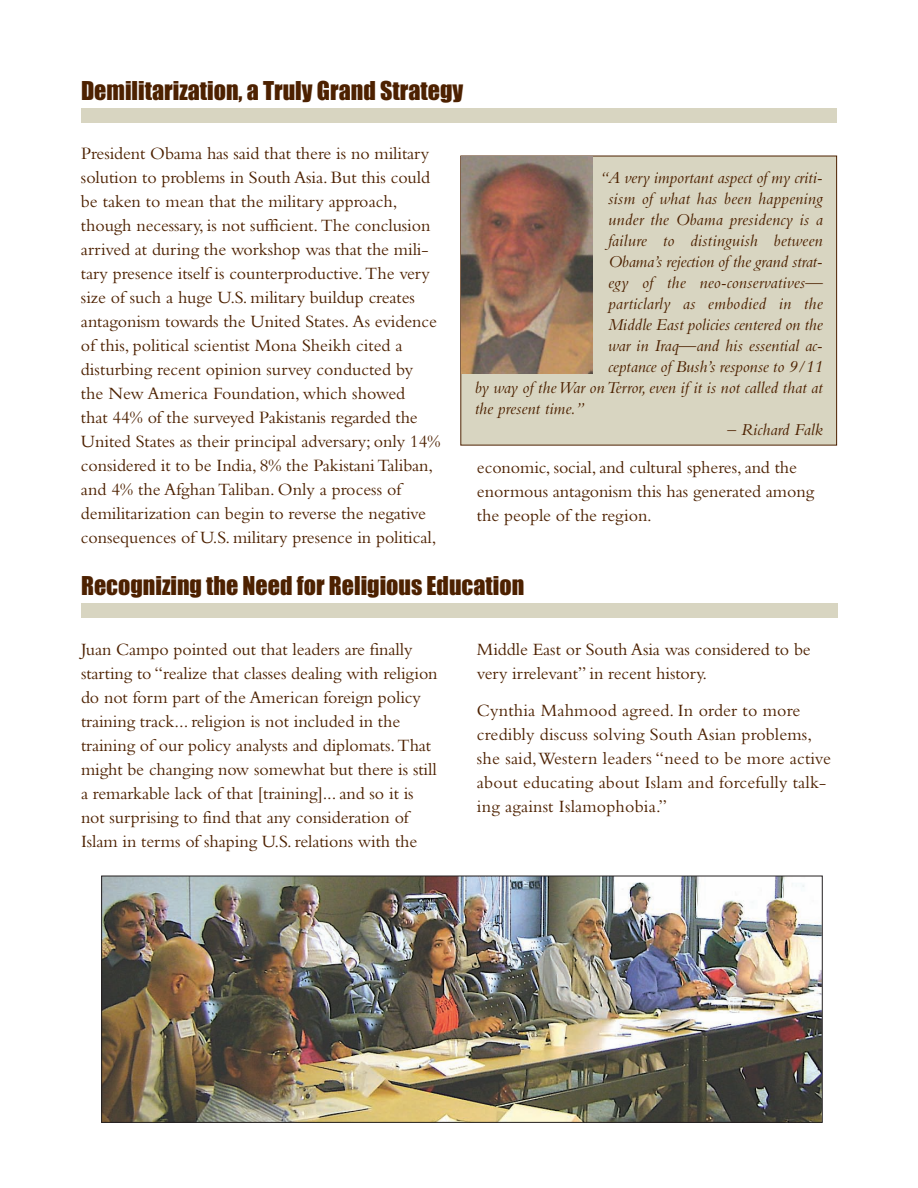
<style>
.page{position:relative;width:918px;height:1188px;background:#fff}
.page>*{position:absolute;margin:0;border:0;box-sizing:border-box;transform-origin:0 0}
.t1{font:24px "Impact";color:#4d2100}
.t2{font:18px/24px "Bembo";letter-spacing:-.005em;color:#4d2100}
.t3{font:italic 17.4px "Bembo";color:#4d2100}
</style>
<div class="page">
<div style="left:81px;top:108px;width:756px;height:15px;background:#d8d5c1"></div>
<div style="left:461px;top:156px;width:375px;height:289px;background:#d8d5c1"></div>
<img style="left:461px;top:156px;width:131px;height:217px">
<div style="left:81px;top:603px;width:756px;height:15px;background:#d8d5c1"></div>
<img style="left:103px;top:878px;width:718px;height:243px">
<div style="left:101px;top:876px;width:722px;height:247px;border:1px solid #231f20"></div>
<h1 class="t1" style="left:81px;top:78px;width:384px">Demilitarization, a Truly Grand Strategy</h1>
<p class="t2" style="left:81px;top:143px;width:361px">President Obama has said that there is no military solution to problems in South Asia. But this could be taken to mean that the military approach, though necessary, is not sufficient.The conclusion arrived at during the workshop was that the mili&shy;tary presence itself is counterproductive.The very size of such a huge U.S. military buildup creates antagonism towards the United States. As evidence of this, political scientist Mona Sheikh cited a disturbing recent opinion survey conducted by<br>the New America Foundation, which showed<br>that 44% of the surveyed Pakistanis regarded the United States as their principal adversary; only 14% considered it to be India, 8% the PakistaniTaliban, and 4% the AfghanTaliban. Only a process of demilitarization can begin to reverse the negative consequences of U.S. military presence in political,</p>
<p class="t3" style="left:600px;top:172px;width:225px">“A very important aspect of my criti-</p>
<p class="t3" style="left:608px;top:193px;width:216px">sism of what has been happening</p>
<p class="t3" style="left:608px;top:214px;width:216px">under the Obama presidency is a</p>
<p class="t3" style="left:608px;top:235px;width:216px">failure to distinguish between</p>
<p class="t3" style="left:608px;top:256px;width:216px">Obama’s rejection of the grand strat-</p>
<p class="t3" style="left:608px;top:277px;width:216px">egy of the neo-conservatives—</p>
<p class="t3" style="left:608px;top:298px;width:216px">particlarly as embodied in the</p>
<p class="t3" style="left:608px;top:319px;width:216px">Middle East policies centered on the</p>
<p class="t3" style="left:608px;top:340px;width:216px">war in Iraq—and his essential ac-</p>
<p class="t3" style="left:608px;top:361px;width:216px">ceptance of Bush’s response to 9/11</p>
<p class="t3" style="left:475px;top:382px;width:350px">by way of theWar onTerror, even if it is not called that at</p>
<p class="t3" style="left:475px;top:403px;width:111px">the present time.”</p>
<p class="t3" style="left:728px;top:424px;width:97px">– Richard Falk</p>
<p class="t2" style="left:477px;top:457px;width:339px">economic, social, and cultural spheres, and the enormous antagonism this has generated among the people of the region.</p>
<h1 class="t1" style="left:81px;top:573px;width:445px">Recognizing the Need for Religious Education</h1>
<p class="t2" style="left:81px;top:639px;width:358px">Juan Campo pointed out that leaders are finally starting to “realize that classes dealing with religion do not form part of the American foreign policy training track... religion is not included in the training of our policy analysts and diplomats.That might be changing now somewhat but there is still a remarkable lack of that [training]... and so it is not surprising to find that any consideration of Islam in terms of shaping U.S. relations with the</p>
<p class="t2" style="left:477px;top:639px;width:335px">Middle East or South Asia was considered to be very irrelevant” in recent history.</p>
<p class="t2" style="left:477px;top:700px;width:355px">Cynthia Mahmood agreed. In order to more credibly discuss solving South Asian problems, she said,Western leaders “need to be more active about educating about Islam and forcefully talk&shy;ing against Islamophobia.”</p>
</div>
